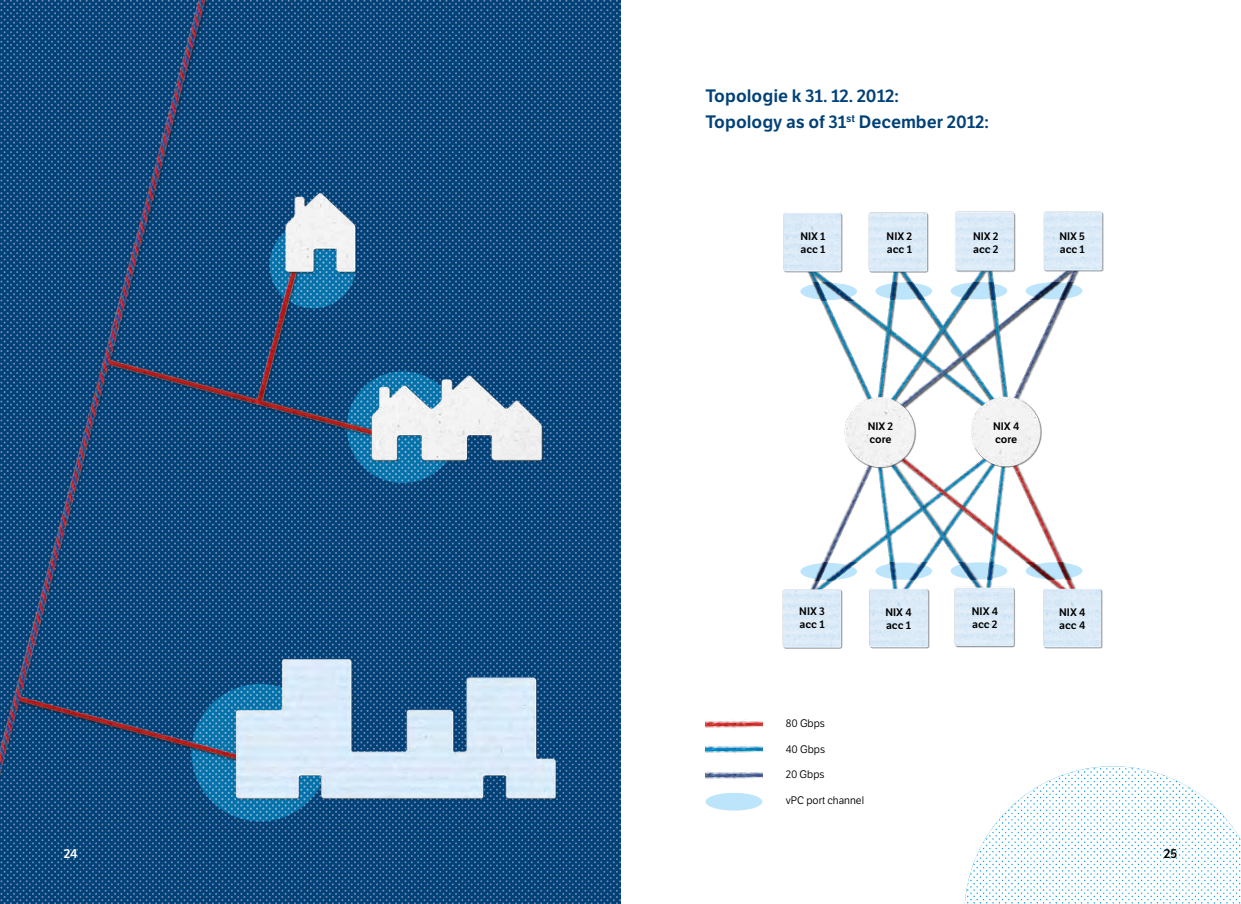
<style>
.page{position:relative;width:1241px;height:904px;background:#fff}
.page>*{position:absolute;margin:0;border:0;box-sizing:border-box;transform-origin:0 0}
.t1{font:600 17.5px/25.5px "LFT Etica";color:#004177}
.t2{font:600 12.5px "LFT Etica";color:#fff}
.t3{font:600 12.5px "LFT Etica";color:#000}
.t4{font:600 10.62px/12.8px "LFT Etica";letter-spacing:-.01em;color:#000;text-align:right}
.t5{font:10.62px "LFT Etica";color:#000}
</style>
<div class="page">
<img style="left:382px;top:0;width:238px;height:904px">
<svg style="left:346px;top:371px;width:112px;height:112px"></svg>
<img style="left:0;top:0;width:382px;height:904px">
<img style="left:273px;top:188px;width:90px;height:92px">
<img style="left:364px;top:371px;width:180px;height:102px">
<img style="left:218px;top:646px;width:354px;height:176px">
<img style="left:807px;top:282px;width:40px;height:74px">
<img style="left:847px;top:285px;width:12px;height:97px">
<img style="left:919px;top:281px;width:163px;height:111px">
<img style="left:859px;top:281px;width:60px;height:106px">
<img style="left:966px;top:281px;width:60px;height:106px">
<img style="left:807px;top:527px;width:32px;height:53px">
<div style="left:839px;top:403px;width:189px;height:237px;background:#000;opacity:.4"></div>
<img style="left:847px;top:408px;width:115px;height:227px">
<div style="left:858px;top:415px;width:230px;height:200px;background:#fff"></div>
<img style="left:919px;top:475px;width:163px;height:102px">
<img style="left:859px;top:475px;width:60px;height:160px">
<img style="left:966px;top:475px;width:60px;height:151px">
<img style="left:839px;top:387px;width:87px;height:88px">
<img style="left:962px;top:387px;width:84px;height:88px">
<img style="left:783px;top:212px;width:60px;height:70px">
<img style="left:868px;top:212px;width:61px;height:69px">
<img style="left:948px;top:211px;width:72px;height:71px">
<img style="left:1043px;top:211px;width:61px;height:70px">
<img style="left:782px;top:580px;width:65px;height:69px">
<img style="left:861px;top:577px;width:73px;height:72px">
<img style="left:948px;top:577px;width:72px;height:71px">
<img style="left:1035px;top:577px;width:68px;height:72px">
<svg style="left:800px;top:563px;width:57px;height:17px"></svg>
<svg style="left:875px;top:562px;width:57px;height:17px"></svg>
<svg style="left:950px;top:562px;width:57px;height:17px"></svg>
<svg style="left:1025px;top:562px;width:57px;height:17px"></svg>
<svg style="left:800px;top:283px;width:57px;height:17px"></svg>
<svg style="left:875px;top:282px;width:57px;height:17px"></svg>
<svg style="left:950px;top:282px;width:57px;height:17px"></svg>
<svg style="left:1025px;top:282px;width:57px;height:17px"></svg>
<img style="left:964px;top:766px;width:276px;height:138px">
<div style="left:705px;top:792px;width:57px;height:18px;background:#bce4fa;border-radius:50%"></div>
<img style="left:705px;top:720px;width:57px;height:8px">
<img style="left:705px;top:771px;width:57px;height:8px">
<img style="left:705px;top:745px;width:57px;height:8px">
<h1 class="t1" style="left:705px;top:83px;width:285px">Topologie k 31. 12. 2012:<br>Topology as of 31<sup>st</sup> December 2012:</h1>
<p class="t4" style="left:800px;top:230px;width:26px">1 acc 1</p>
<p class="t4" style="left:886px;top:230px;width:27px">2 acc 1</p>
<p class="t4" style="left:972px;top:230px;width:27px">2 acc 2</p>
<p class="t4" style="left:1059px;top:230px;width:27px">5 acc 1</p>
<p class="t4" style="left:869px;top:420px;width:25px">2 core</p>
<p class="t4" style="left:994px;top:420px;width:26px">4 core</p>
<p class="t4" style="left:799px;top:605px;width:27px">3 acc 1</p>
<p class="t4" style="left:885px;top:606px;width:27px">4 acc 1</p>
<p class="t4" style="left:972px;top:605px;width:27px">4 acc 2</p>
<p class="t4" style="left:1059px;top:606px;width:27px">4 acc 4</p>
<p class="t5" style="left:785px;top:717px;width:41px">80 Gbps</p>
<p class="t5" style="left:785px;top:742px;width:41px">40 Gbps</p>
<p class="t5" style="left:785px;top:768px;width:40px">20 Gbps</p>
<p class="t5" style="left:785px;top:793px;width:80px">vPC port channel</p>
<p class="t2" style="left:64px;top:846px;width:15px">24</p>
<p class="t3" style="left:1163px;top:846px;width:15px">25</p>
</div>
